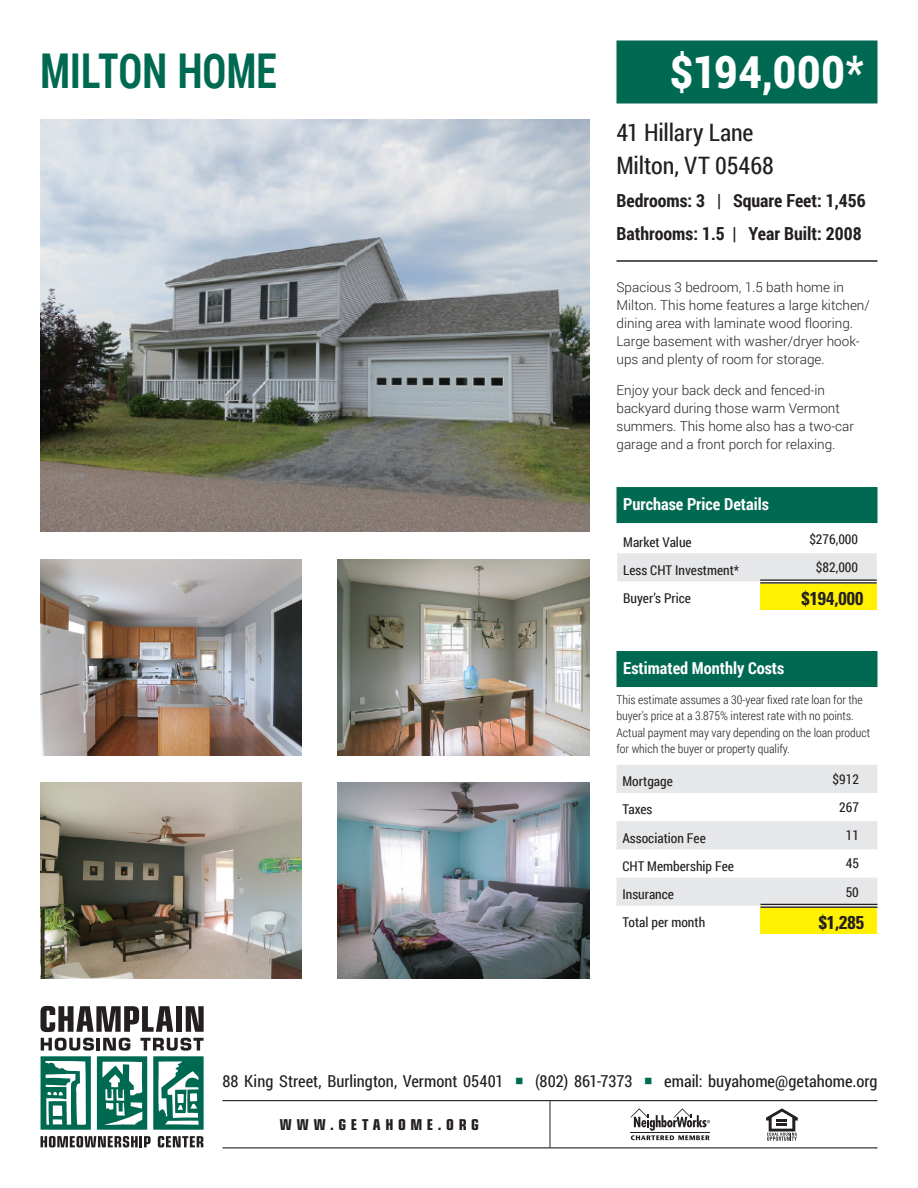
<style>
.page{position:relative;width:918px;height:1188px;background:#fff}
.page>*{position:absolute;margin:0;border:0;box-sizing:border-box;transform-origin:0 0}
.Property_Head{font:700 48px "Roboto Condensed";letter-spacing:.01em;color:#006951;scale:.85 1}
.Price_Head{font:900 45px "Roboto";letter-spacing:.02em;color:#fff;scale:.9 1}
.Address{font:24px "Roboto Condensed";letter-spacing:-.005em;color:#231f20}
.Per_Month{font:700 condensed 18.6px "Univers LT Std";color:#231f20}
.Bedrooms{font:700 18px "Roboto Condensed";color:#231f20}
.t1{font:16.5px "Roboto Condensed";color:#231f20}
.Price_Bar{font:700 16.5px "Roboto Condensed";color:#fff}
.t2{font:700 condensed 15px "Eurostile LT Std";letter-spacing:.305em;color:#231f20}
.Description{font:300 13.5px/18px "Roboto";color:#231f20}
.Monthly_Categories{font:13.5px "Roboto Condensed";color:#231f20}
.Monthly_Prices{font:13.5px "Roboto Condensed";color:#231f20}
.Monthly_Terms{font:300 12px/16.5px "Roboto Condensed";color:#231f20}
.s1{color:#006951}
</style>
<div class="page">
<img style="left:40px;top:120px;width:550px;height:411px">
<img style="left:338px;top:560px;width:252px;height:196px">
<img style="left:40px;top:560px;width:262px;height:196px">
<img style="left:338px;top:783px;width:252px;height:196px">
<img style="left:40px;top:783px;width:262px;height:196px">
<div style="left:616px;top:40px;width:262px;height:64px;background:#006951"></div>
<hr style="left:616px;top:260px;width:262px;height:2px;background:#231f20">
<div style="left:616px;top:487px;width:262px;height:36px;background:#006951"></div>
<div style="left:616px;top:651px;width:262px;height:36px;background:#006951"></div>
<div style="left:617px;top:553px;width:260px;height:28px;background:#e6e7e9"></div>
<div style="left:760px;top:581px;width:117px;height:29px;background:#fff101"></div>
<div style="left:760px;top:579px;width:117px;height:5px;background:#fff"></div>
<hr style="left:760px;top:579px;width:117px;height:2px;background:#231f20">
<hr style="left:760px;top:582px;width:117px;height:2px;background:#231f20">
<svg style="left:616px;top:765px;width:262px;height:141px"></svg>
<div style="left:760px;top:906px;width:118px;height:28px;background:#fff101"></div>
<hr style="left:760px;top:904px;width:118px;height:4px;background:#e5e5e5">
<hr style="left:760px;top:904px;width:118px;height:1px;background:#231f20">
<hr style="left:760px;top:906px;width:118px;height:2px;background:#231f20">
<hr style="left:222px;top:1100px;width:328px;height:1px;background:#231f20">
<hr style="left:550px;top:1100px;width:328px;height:1px;background:#231f20">
<hr style="left:222px;top:1147px;width:328px;height:1px;background:#231f20">
<hr style="left:550px;top:1147px;width:328px;height:1px;background:#231f20">
<hr style="left:550px;top:1101px;width:1px;height:46px;background:#231f20">
<svg style="left:630px;top:1108px;width:80px;height:32px"></svg>
<hr style="left:630px;top:1132px;width:80px;height:1px;background:#231f20">
<svg style="left:766px;top:1108px;width:32px;height:32px"></svg>
<svg style="left:40px;top:1006px;width:133px;height:26px"></svg>
<div style="left:176px;top:1006px;width:6px;height:26px;background:#231f20"></div>
<svg style="left:186px;top:1006px;width:18px;height:26px"></svg>
<svg style="left:41px;top:1038px;width:163px;height:92px"></svg>
<svg style="left:41px;top:1136px;width:110px;height:12px"></svg>
<svg style="left:158px;top:1136px;width:45px;height:12px"></svg>
<p class="Property_Head" style="left:40px;top:37px;width:279px">MILTON HOME</p>
<p class="Price_Head" style="left:670px;top:40px;width:217px">$194,000*</p>
<p class="Address" style="left:616px;top:116px;width:139px">41 Hillary Lane</p>
<p class="Address" style="left:616px;top:149px;width:159px">Milton, VT 05468</p>
<p class="Bedrooms" style="left:616px;top:188px;width:251px">Bedrooms: 3 | Square Feet: 1,456</p>
<p class="Bedrooms" style="left:616px;top:221px;width:247px">Bathrooms: 1.5 | Year Built: 2008</p>
<p class="Description" style="left:616px;top:278px;width:255px">Spacious 3 bedroom, 1.5 bath home in Milton. This home features a large kitchen/ dining area with laminate wood flooring.<br>Large basement with washer/dryer hook&shy;ups and plenty of room for storage.</p>
<p class="Description" style="left:616px;top:381px;width:239px">Enjoy your back deck and fenced-in backyard during those warm Vermont summers. This home also has a two-car garage and a front porch for relaxing.</p>
<p class="Price_Bar" style="left:623px;top:492px;width:147px">Purchase Price Details</p>
<p class="Monthly_Categories" style="left:623px;top:532px;width:70px">Market Value</p>
<p class="Monthly_Prices" style="left:809px;top:530px;width:50px">$276,000</p>
<p class="Monthly_Categories" style="left:623px;top:561px;width:117px">Less CHT Investment*</p>
<p class="Monthly_Prices" style="left:816px;top:558px;width:44px">$82,000</p>
<p class="Monthly_Categories" style="left:623px;top:589px;width:69px">Buyer’s Price</p>
<p class="Per_Month" style="left:801px;top:587px;width:63px">$194,000</p>
<p class="Price_Bar" style="left:623px;top:656px;width:163px">Estimated Monthly Costs</p>
<p class="Monthly_Terms" style="left:616px;top:691px;width:255px">This estimate assumes a 30-year fixed rate loan for the buyer’s price at a 3.875% interest rate with no points.<br>Actual payment may vary depending on the loan product for which the buyer or property qualify.</p>
<p class="Monthly_Categories" style="left:622px;top:772px;width:52px">Mortgage</p>
<p class="Monthly_Prices" style="left:833px;top:769px;width:28px">$912</p>
<p class="Monthly_Categories" style="left:622px;top:800px;width:32px">Taxes</p>
<p class="Monthly_Prices" style="left:839px;top:798px;width:21px">267</p>
<p class="Monthly_Categories" style="left:622px;top:828px;width:85px">Association Fee</p>
<p class="Monthly_Prices" style="left:846px;top:826px;width:15px">11</p>
<p class="Monthly_Categories" style="left:622px;top:857px;width:113px">CHT Membership Fee</p>
<p class="Monthly_Prices" style="left:846px;top:854px;width:15px">45</p>
<p class="Monthly_Categories" style="left:622px;top:885px;width:53px">Insurance</p>
<p class="Monthly_Prices" style="left:846px;top:882px;width:15px">50</p>
<p class="Monthly_Categories" style="left:622px;top:913px;width:84px">Total per month</p>
<p class="Per_Month" style="left:819px;top:911px;width:47px">$1,285</p>
<p class="t1" style="left:222px;top:1070px;width:657px">88 King Street, Burlington, Vermont 05401 <span class="s1">○</span> (802) 861-7373 <span class="s1">○</span> email: buyahome@getahome.org</p>
<p class="t2" style="left:280px;top:1115px;width:201px">WWW.GETAHOME.ORG</p>
</div>
